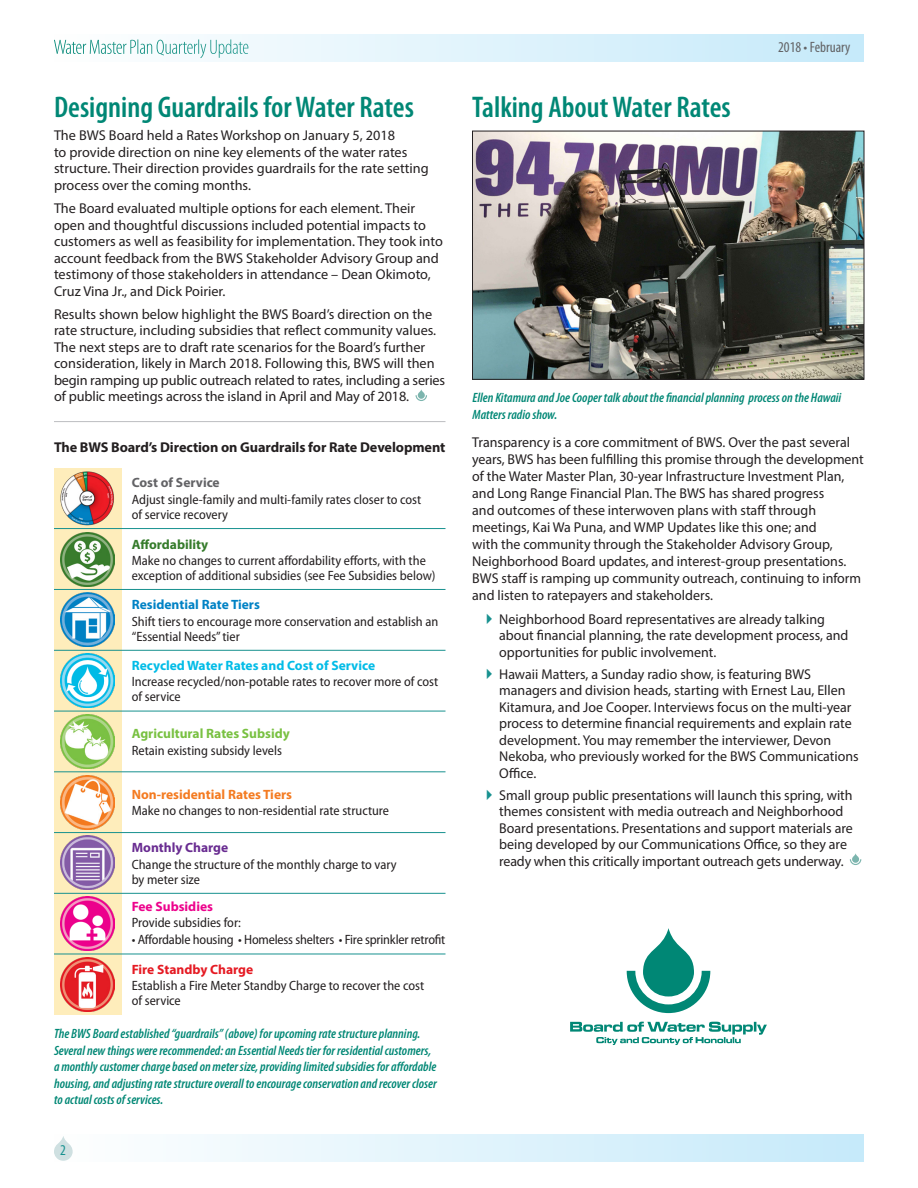
<style>
.page{position:relative;width:918px;height:1188px;background:#fff}
.page>*{position:absolute;margin:0;border:0;box-sizing:border-box;transform-origin:0 0}
.t1{font:600 condensed 30px "Myriad Pro";color:#008775}
.t2{font:condensed 15px "Myriad Pro";color:#636366}
.t3{font:condensed 15px "Myriad Pro";color:#17918f}
.t4{font:14.25px/16.5px "Myriad Pro";color:#231f20}
.t5{font:700 14.25px "Myriad Pro";letter-spacing:-.005em;color:#231f20}
.t6{font:semi-condensed 13.5px/15px "Myriad Pro";color:#231f20}
.t7{font:italic 600 condensed 13.5px/16.5px "Myriad Pro";color:#008775}
.t8{font:700 13.5px "Myriad Pro";color:#02bce7}
.t9{font:700 13.5px "Myriad Pro";color:#f47b21}
.t10{font:700 13.5px "Myriad Pro";color:#79c142}
.t11{font:700 13.5px "Myriad Pro";color:#0082c5}
.t12{font:700 13.5px "Myriad Pro";color:#e51a23}
.t13{font:700 13.5px "Myriad Pro";color:#636366}
.t14{font:700 13.5px "Myriad Pro";color:#357b2b}
.t15{font:700 13.5px "Myriad Pro";color:#692c91}
.t16{font:700 13.5px "Myriad Pro";color:#ed028c}
</style>
<div class="page">
<svg style="left:54px;top:34px;width:810px;height:27px"></svg>
<div style="left:54px;top:1135px;width:810px;height:27px;background:linear-gradient(to right,#fefefe,#c6eafa)"></div>
<svg style="left:54px;top:1136px;width:19px;height:25px"></svg>
<div style="left:54px;top:468px;width:68px;height:547px;background:#feedbb"></div>
<svg style="left:627px;top:928px;width:83px;height:85px"></svg>
<svg style="left:570px;top:1022px;width:197px;height:23px"></svg>
<img style="left:474px;top:133px;width:388px;height:245px">
<div style="left:472px;top:131px;width:392px;height:249px;border:1px solid #231f20"></div>
<img style="left:61px;top:471px;width:53px;height:54px">
<img style="left:61px;top:532px;width:54px;height:54px">
<img style="left:61px;top:593px;width:54px;height:54px">
<img style="left:61px;top:654px;width:54px;height:54px">
<img style="left:61px;top:714px;width:54px;height:54px">
<img style="left:61px;top:775px;width:54px;height:54px">
<img style="left:61px;top:836px;width:54px;height:54px">
<img style="left:61px;top:897px;width:54px;height:54px">
<img style="left:61px;top:957px;width:54px;height:54px">
<hr style="left:54px;top:528px;width:392px;height:1px;background:#17918f">
<hr style="left:54px;top:421px;width:392px;height:1px;background:#bcbdc0">
<hr style="left:54px;top:589px;width:392px;height:1px;background:#17918f">
<hr style="left:54px;top:650px;width:392px;height:1px;background:#17918f">
<hr style="left:54px;top:711px;width:392px;height:1px;background:#17918f">
<hr style="left:54px;top:771px;width:392px;height:1px;background:#17918f">
<hr style="left:54px;top:832px;width:392px;height:1px;background:#17918f">
<hr style="left:54px;top:893px;width:392px;height:1px;background:#17918f">
<hr style="left:54px;top:954px;width:392px;height:1px;background:#17918f">
<svg style="left:416px;top:389px;width:11px;height:12px"></svg>
<svg style="left:850px;top:853px;width:11px;height:12px"></svg>
<h1 class="t1" style="left:54px;top:91px;width:361px">Designing Guardrails for Water Rates</h1>
<p class="t4" style="left:54px;top:127px;width:376px">The BWS Board held a Rates Workshop on January 5, 2018<br>to provide direction on nine key elements of the water rates structure. Their direction provides guardrails for the rate setting process over the coming months.</p>
<p class="t4" style="left:54px;top:200px;width:390px">The Board evaluated multiple options for each element. Their open and thoughtful discussions included potential impacts to customers as well as feasibility for implementation. They took into account feedback from the BWS Stakeholder Advisory Group and testimony of those stakeholders in attendance – Dean Okimoto, Cruz Vina Jr., and Dick Poirier.</p>
<p class="t4" style="left:54px;top:305px;width:393px">Results shown below highlight the BWS Board’s direction on the rate structure, including subsidies that reflect community values.<br>The next steps are to draft rate scenarios for the Board’s further consideration, likely in March 2018. Following this, BWS will then begin ramping up public outreach related to rates, including a series of public meetings across the island in April and May of 2018.</p>
<p class="t5" style="left:54px;top:438px;width:393px">The BWS Board’s Direction on Guardrails for Rate Development</p>
<p class="t13" style="left:132px;top:474px;width:90px">Cost of Service</p>
<p class="t6" style="left:132px;top:492px;width:291px">Adjust single-family and multi-family rates closer to cost of service recovery</p>
<p class="t14" style="left:132px;top:535px;width:78px">Affordability</p>
<p class="t6" style="left:132px;top:553px;width:305px">Make no changes to current affordability efforts, with the exception of additional subsidies (see Fee Subsidies below)</p>
<p class="t11" style="left:132px;top:596px;width:130px">Residential Rate Tiers</p>
<p class="t6" style="left:132px;top:613px;width:308px">Shift tiers to encourage more conservation and establish an “Essential Needs” tier</p>
<p class="t8" style="left:132px;top:657px;width:245px">Recycled Water Rates and Cost of Service</p>
<p class="t6" style="left:132px;top:674px;width:308px">Increase recycled/non-potable rates to recover more of cost of service</p>
<p class="t10" style="left:132px;top:725px;width:160px">Agricultural Rates Subsidy</p>
<p class="t6" style="left:132px;top:742px;width:152px">Retain existing subsidy levels</p>
<p class="t9" style="left:132px;top:786px;width:162px">Non-residential Rates Tiers</p>
<p class="t6" style="left:132px;top:803px;width:259px">Make no changes to non-residential rate structure</p>
<p class="t15" style="left:132px;top:839px;width:98px">Monthly Charge</p>
<p class="t6" style="left:132px;top:856px;width:267px">Change the structure of the monthly charge to vary by meter size</p>
<p class="t16" style="left:132px;top:898px;width:83px">Fee Subsidies</p>
<p class="t6" style="left:132px;top:915px;width:111px">Provide subsidies for:</p>
<p class="t6" style="left:132px;top:932px;width:315px">• Affordable housing • Homeless shelters • Fire sprinkler retrofit</p>
<p class="t12" style="left:132px;top:960px;width:123px">Fire Standby Charge</p>
<p class="t6" style="left:132px;top:978px;width:294px">Establish a Fire Meter Standby Charge to recover the cost of service</p>
<p class="t7" style="left:54px;top:1025px;width:384px">The BWS Board established “guardrails” (above) for upcoming rate structure planning.<br>Several new things were recommended: an Essential Needs tier for residential customers, a monthly customer charge based on meter size, providing limited subsidies for affordable housing, and adjusting rate structure overall to encourage conservation and recover closer to actual costs of services.</p>
<p class="t3" style="left:60px;top:1141px;width:7px">2</p>
<h1 class="t1" style="left:472px;top:91px;width:260px">Talking About Water Rates</h1>
<p class="t2" style="left:778px;top:38px;width:74px">2018 • February</p>
<p class="t7" style="left:472px;top:389px;width:370px">Ellen Kitamura and Joe Cooper talk about the financial planning process on the Hawaii<br>Matters radio show.</p>
<p class="t4" style="left:472px;top:434px;width:393px;line-height:17px">Transparency is a core commitment of BWS. Over the past several years, BWS has been fulfilling this promise through the development of the Water Master Plan, 30-year Infrastructure Investment Plan, and Long Range Financial Plan. The BWS has shared progress<br>and outcomes of these interwoven plans with staff through meetings, Kai Wa Puna, and WMP Updates like this one; and<br>with the community through the Stakeholder Advisory Group, Neighborhood Board updates, and interest-group presentations.<br>BWS staff is ramping up community outreach, continuing to inform and listen to ratepayers and stakeholders.</p>
<p class="t4" style="left:499px;top:610px;width:351px">Neighborhood Board representatives are already talking about financial planning, the rate development process, and opportunities for public involvement.</p>
<p class="t4" style="left:499px;top:665px;width:361px">Hawaii Matters, a Sunday radio show, is featuring BWS managers and division heads, starting with Ernest Lau, Ellen Kitamura, and Joe Cooper. Interviews focus on the multi-year process to determine financial requirements and explain rate development. You may remember the interviewer, Devon Nekoba, who previously worked for the BWS Communications Office.</p>
<p class="t4" style="left:499px;top:786px;width:355px">Small group public presentations will launch this spring, with themes consistent with media outreach and Neighborhood Board presentations. Presentations and support materials are being developed by our Communications Office, so they are ready when this critically important outreach gets underway.</p>
</div>
